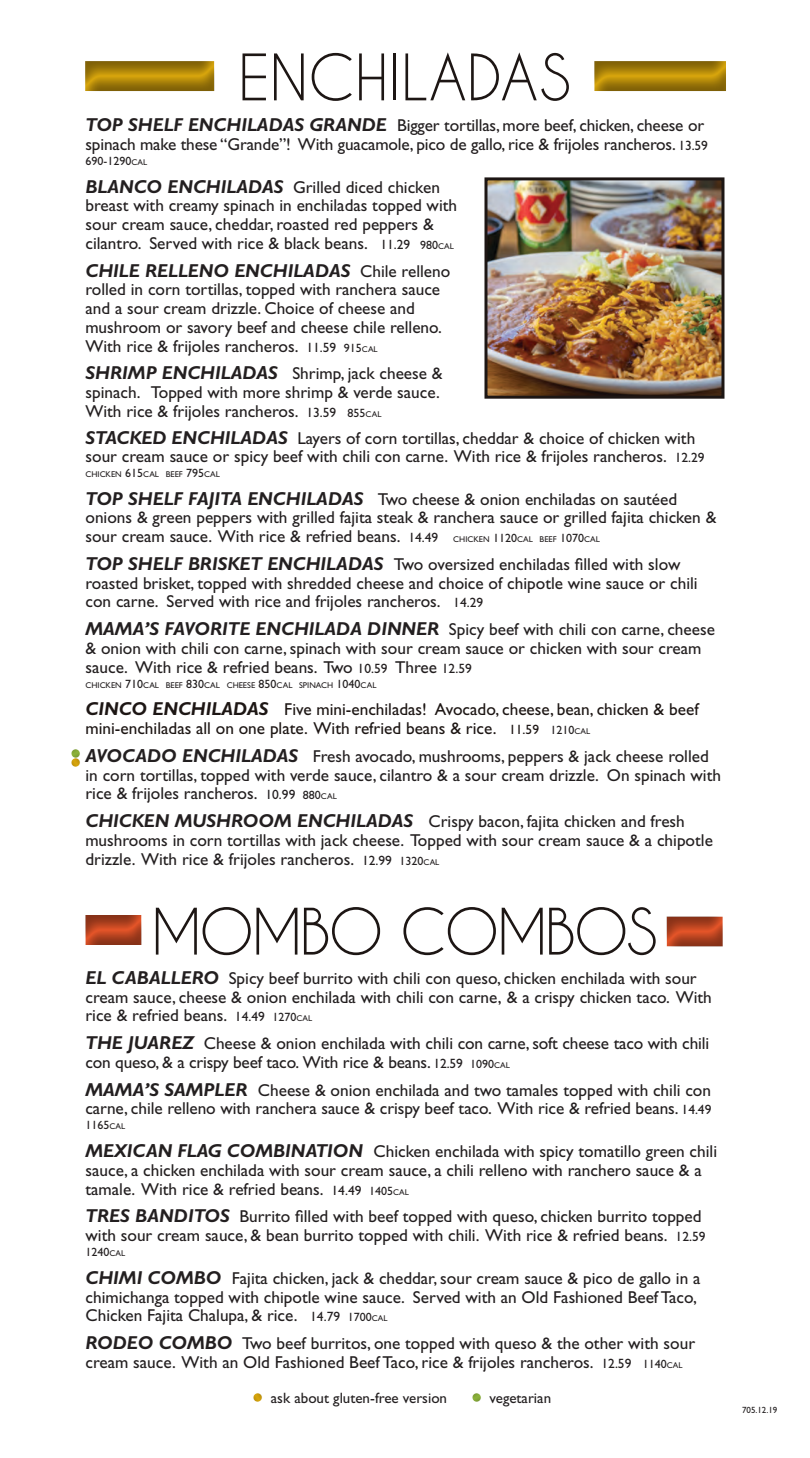
<style>
.page{position:relative;width:810px;height:1458px;background:#fff}
.page>*{position:absolute;margin:0;border:0;box-sizing:border-box;transform-origin:0 0}
.t1{font:60px "Caviar Dreams";letter-spacing:-.03em;color:#1d1614}
.t2{font:60px "Caviar Dreams";color:#1d1614}
.t3{font:italic 700 18.75px "Gill Sans";color:#231f20}
.t4{font:17.25px/18.8px "Gill Sans";color:#231f20}
.t5{font:17.25px/18.8px "Gill Sans";color:#1d1614}
.t6{font:15px "Gill Sans";color:#231f20}
.t7{font:15px "Wingdings";color:#8cb23b}
.t8{font:15px "Wingdings";color:#d8a60d}
.t9{font:12px "Gill Sans";color:#231f20}
.t10{font:9px "Gill Sans";color:#231f20}
.t11{font:8.4px "Gill Sans";color:#231f20}
.s1{font-weight:700;font-style:italic;font-size:18.75px}
.s2{font-size:13.5px}
.s3{font-size:8.4px}
.s4{font-size:12px}
.s5{font-weight:400;font-style:normal;font-size:17.25px}
.s6{font-size:12px;color:#231f20}
.s7{font-size:8.4px;color:#231f20}
.s8{color:#d8a60d}
.s9{color:#8cb23b}
</style>
<div class="page">
<div style="left:592px;top:61px;width:135px;height:33px;background:#231f20;opacity:.5"></div>
<div style="left:84px;top:59px;width:132px;height:32px;background:#231f20;opacity:.5"></div>
<div style="left:84px;top:912px;width:60px;height:33px;background:#231f20;opacity:.5"></div>
<div style="left:665px;top:914px;width:60px;height:33px;background:#231f20;opacity:.5"></div>
<img style="left:488px;top:181px;width:232px;height:214px">
<div style="left:484px;top:177px;width:240px;height:222px;border:3px solid #1d1614"></div>
<svg style="left:72px;top:749px;width:8px;height:5px"></svg>
<svg style="left:71px;top:754px;width:9px;height:13px"></svg>
<h1 class="t2" style="left:238px;top:43px;width:334px">ENCHILADAS</h1>
<p class="t4" style="left:86px;top:116px;width:624px"><span class="s1">TOP SHELF ENCHILADAS GRANDE</span> Bigger tortillas, more beef, chicken, cheese or spinach make these “Grande”! With guacamole, pico de gallo, rice &amp; frijoles rancheros. <span class="s2">13.59</span></p>
<p class="t9" style="left:86px;top:154px;width:63px">690-1290<span class="s3">CAL</span></p>
<p class="t4" style="left:86px;top:178px;width:373px"><span class="s1">BLANCO ENCHILADAS</span> Grilled diced chicken breast with creamy spinach in enchiladas topped with sour cream sauce, cheddar, roasted red peppers &amp; cilantro. Served with rice &amp; black beans. <span class="s2">11.29</span> <span class="s4">980</span><span class="s3">CAL</span></p>
<p class="t3" style="left:86px;top:259px;width:366px">CHILE RELLENO ENCHILADAS <span class="s5">Chile relleno</span></p>
<p class="t4" style="left:86px;top:280px;width:358px">rolled in corn tortillas, topped with ranchera sauce and a sour cream drizzle. Choice of cheese and mushroom or savory beef and cheese chile relleno.<br>With rice &amp; frijoles rancheros. <span class="s2">11.59</span> <span class="s4">915</span><span class="s3">CAL</span></p>
<p class="t4" style="left:85px;top:364px;width:359px"><span class="s1">SHRIMP ENCHILADAS</span> Shrimp, jack cheese &amp; spinach. Topped with more shrimp &amp; verde sauce.<br>With rice &amp; frijoles rancheros. <span class="s2">13.59</span> <span class="s4">855</span><span class="s3">CAL</span></p>
<p class="t4" style="left:86px;top:429px;width:621px;line-height:18px"><span class="s1">STACKED ENCHILADAS</span> Layers of corn tortillas, cheddar &amp; choice of chicken with sour cream sauce or spicy beef with chili con carne. With rice &amp; frijoles rancheros. <span class="s2">12.29</span></p>
<p class="t11" style="left:86px;top:469px;width:136px">CHICKEN <span class="s4">615</span>CAL BEEF <span class="s4">795</span>CAL</p>
<p class="t4" style="left:85px;top:490px;width:632px"><span class="s1">TOP SHELF FAJITA ENCHILADAS</span> Two cheese &amp; onion enchiladas on sautéed onions &amp; green peppers with grilled fajita steak &amp; ranchera sauce or grilled fajita chicken &amp; sour cream sauce. With rice &amp; refried beans. <span class="s2">14.49</span> <span class="s3">CHICKEN</span> <span class="s4">1120</span><span class="s3">CAL BEEF</span> <span class="s4">1070</span><span class="s3">CAL</span></p>
<p class="t4" style="left:86px;top:555px;width:614px"><span class="s1">TOP SHELF BRISKET ENCHILADAS</span> Two oversized enchiladas filled with slow roasted brisket, topped with shredded cheese and choice of chipotle wine sauce or chili con carne. Served with rice and frijoles rancheros. <span class="s2">14.29</span></p>
<p class="t4" style="left:85px;top:620px;width:631px"><span class="s1">MAMA’S FAVORITE ENCHILADA DINNER</span> Spicy beef with chili con carne, cheese &amp; onion with chili con carne, spinach with sour cream sauce or chicken with sour cream sauce. With rice &amp; refried beans. Two <span class="s2">10.59</span> Three <span class="s2">12.59</span></p>
<p class="t11" style="left:85px;top:680px;width:292px">CHICKEN <span class="s4">710</span>CAL BEEF <span class="s4">830</span>CAL CHEESE <span class="s4">850</span>CAL SPINACH <span class="s4">1040</span>CAL</p>
<p class="t5" style="left:85px;top:700px;width:615px"><span class="s1">CINCO ENCHILADAS</span> Five mini-enchiladas! Avocado, cheese, bean, chicken &amp; beef mini-enchiladas all on one plate. With refried beans &amp; rice. <span class="s2">11.59</span> <span class="s6">1210</span><span class="s7">CAL</span></p>
<p class="t4" style="left:85px;top:747px;width:637px"><span class="s1">AVOCADO ENCHILADAS</span> Fresh avocado, mushrooms, peppers &amp; jack cheese rolled in corn tortillas, topped with verde sauce, cilantro &amp; a sour cream drizzle. On spinach with rice &amp; frijoles rancheros. <span class="s2">10.99</span> <span class="s4">880</span><span class="s3">CAL</span></p>
<p class="t4" style="left:85px;top:812px;width:629px"><span class="s1">CHICKEN MUSHROOM ENCHILADAS</span> Crispy bacon, fajita chicken and fresh mushrooms in corn tortillas with jack cheese. Topped with sour cream sauce &amp; a chipotle drizzle. With rice &amp; frijoles rancheros. <span class="s2">12.99</span> <span class="s4">1320</span><span class="s3">CAL</span></p>
<p class="t7" style="left:70px;top:745px;width:13px">●</p>
<p class="t8" style="left:70px;top:755px;width:13px">●</p>
<h1 class="t1" style="left:151px;top:898px;width:507px">MOMBO COMBOS</h1>
<p class="t4" style="left:85px;top:969px;width:628px"><span class="s1">EL CABALLERO</span> Spicy beef burrito with chili con queso, chicken enchilada with sour cream sauce, cheese &amp; onion enchilada with chili con carne, &amp; a crispy chicken taco. With rice &amp; refried beans. <span class="s2">14.49</span> <span class="s4">1270</span><span class="s3">CAL</span></p>
<p class="t4" style="left:86px;top:1034px;width:625px"><span class="s1">THE JUAREZ</span> Cheese &amp; onion enchilada with chili con carne, soft cheese taco with chili con queso, &amp; a crispy beef taco. With rice &amp; beans. <span class="s2">12.59</span> <span class="s4">1090</span><span class="s3">CAL</span></p>
<p class="t4" style="left:85px;top:1081px;width:627px"><span class="s1">MAMA’S SAMPLER</span> Cheese &amp; onion enchilada and two tamales topped with chili con carne, chile relleno with ranchera sauce &amp; crispy beef taco. With rice &amp; refried beans. <span class="s2">14.49</span></p>
<p class="t9" style="left:86px;top:1118px;width:41px">1165<span class="s3">CAL</span></p>
<p class="t4" style="left:86px;top:1142px;width:633px"><span class="s1">MEXICAN FLAG COMBINATION</span> Chicken enchilada with spicy tomatillo green chili sauce, a chicken enchilada with sour cream sauce, a chili relleno with ranchero sauce &amp; a tamale. With rice &amp; refried beans. <span class="s2">14.49</span> <span class="s4">1405</span><span class="s3">CAL</span></p>
<p class="t4" style="left:85px;top:1207px;width:622px"><span class="s1">TRES BANDITOS</span> Burrito filled with beef topped with queso, chicken burrito topped with sour cream sauce, &amp; bean burrito topped with chili. With rice &amp; refried beans. <span class="s2">12.59</span></p>
<p class="t9" style="left:85px;top:1245px;width:41px">1240<span class="s3">CAL</span></p>
<p class="t4" style="left:85px;top:1269px;width:617px"><span class="s1">CHIMI COMBO</span> Fajita chicken, jack &amp; cheddar, sour cream sauce &amp; pico de gallo in a chimichanga topped with chipotle wine sauce. Served with an Old Fashioned Beef Taco,<br>Chicken Fajita Chalupa, &amp; rice. <span class="s2">14.79</span> <span class="s4">1700</span><span class="s3">CAL</span></p>
<p class="t4" style="left:85px;top:1334px;width:611px"><span class="s1">RODEO COMBO</span> Two beef burritos, one topped with queso &amp; the other with sour cream sauce. With an Old Fashioned Beef Taco, rice &amp; frijoles rancheros. <span class="s2">12.59</span> <span class="s4">1140</span><span class="s3">CAL</span></p>
<p class="t6" style="left:252px;top:1389px;width:197px"><span class="s8">●</span> ask about gluten-free version</p>
<p class="t6" style="left:471px;top:1389px;width:82px"><span class="s9">●</span> vegetarian</p>
<p class="t10" style="left:742px;top:1404px;width:37px">705.12.19</p>
</div>
